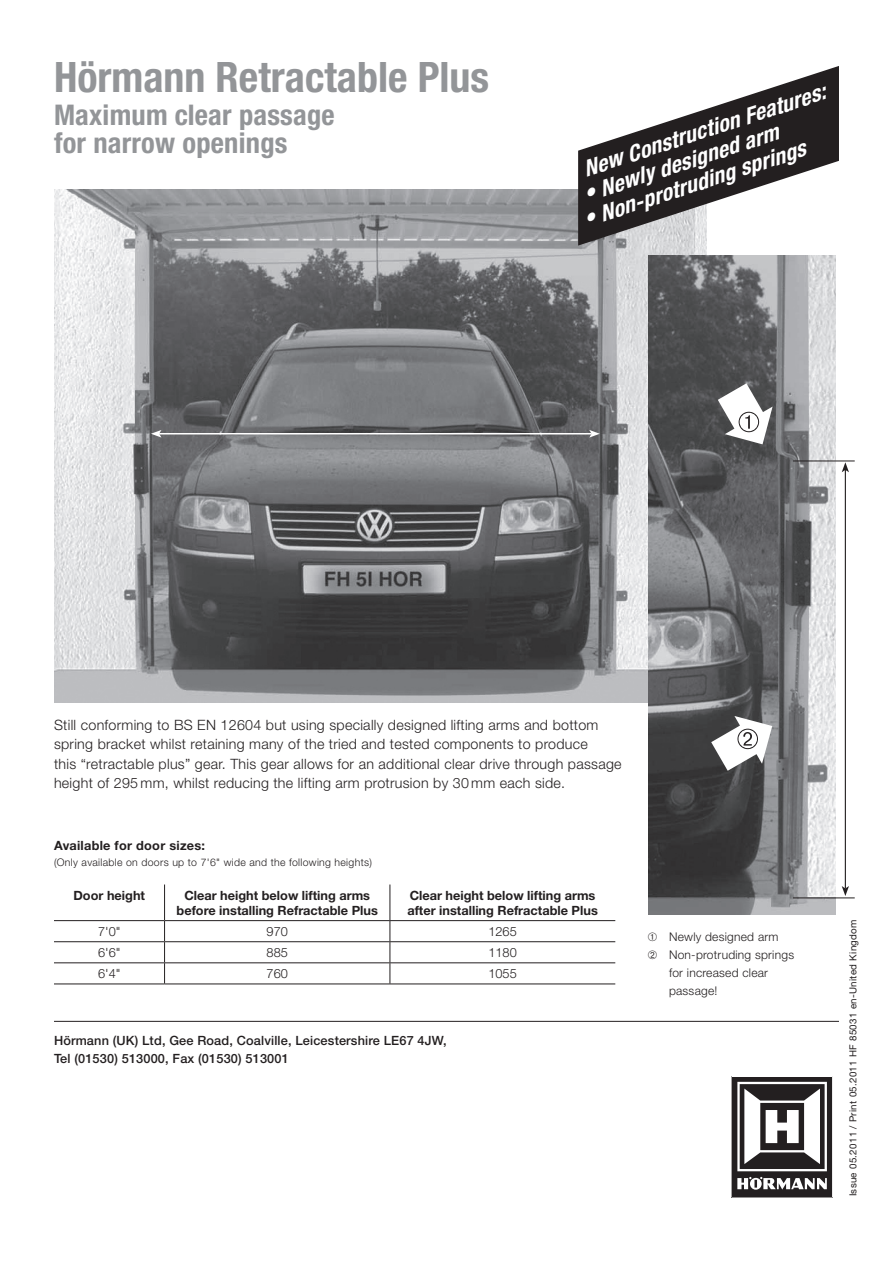
<style>
.page{position:relative;width:893px;height:1263px;background:#fff}
.page>*{position:absolute;margin:0;border:0;box-sizing:border-box;transform-origin:0 0}
.t1{font:700 condensed 42px "Hoermann Helvetica Neue";color:#939598}
.t2{font:700 condensed 28.5px/28.5px "Hoermann Helvetica Neue";letter-spacing:.01em;color:#939598}
.t3{font:italic 700 condensed 22.5px "Hoermann Helvetica Neue";color:#fff}
.t4{font:300 14.25px/19.5px "Hoermann Helvetica Neue";letter-spacing:.02em;color:#231f20}
.t5{font:700 12.75px/15px "Hoermann Helvetica Neue";color:#231f20;text-align:center}
.t6{font:500 12.75px/18px "Hoermann Helvetica Neue";letter-spacing:.01em;color:#231f20}
.t7{font:300 12.75px "Hoermann Helvetica Neue";color:#231f20}
.t8{font:700 12.75px "Hoermann Helvetica Neue";letter-spacing:.02em;color:#231f20}
.t9{font:300 12px "Hoermann Helvetica Neue";letter-spacing:.02em;color:#231f20}
.t10{font:300 10.5px "Hoermann Helvetica Neue";letter-spacing:.03em;color:#231f20}
.t11{font:9.75px "Hoermann Helvetica Neue Rm";letter-spacing:.03em;color:#231f20}
</style>
<div class="page">
<img style="left:54px;top:189px;width:652px;height:513px">
<img style="left:648px;top:255px;width:188px;height:659px">
<hr style="left:159px;top:433px;width:433px;height:1px;background:#fff">
<svg style="left:151px;top:430px;width:10px;height:8px"></svg>
<svg style="left:589px;top:430px;width:11px;height:8px"></svg>
<hr style="left:845px;top:470px;width:1px;height:418px;background:#231f20">
<svg style="left:842px;top:462px;width:7px;height:10px"></svg>
<svg style="left:842px;top:886px;width:7px;height:10px"></svg>
<hr style="left:793px;top:461px;width:62px;height:1px;background:#231f20">
<hr style="left:793px;top:897px;width:62px;height:1px;background:#231f20">
<svg style="left:718px;top:383px;width:55px;height:61px"></svg>
<svg style="left:711px;top:716px;width:61px;height:55px"></svg>
<svg style="left:731px;top:1076px;width:102px;height:121px"></svg>
<svg style="left:578px;top:66px;width:261px;height:180px;fill:#231f20"></svg>
<hr style="left:54px;top:1021px;width:785px;height:1px;background:#231f20">
<hr style="left:54px;top:983px;width:111px;height:1px;background:#231f20">
<hr style="left:165px;top:983px;width:225px;height:1px;background:#231f20">
<hr style="left:390px;top:983px;width:225px;height:1px;background:#231f20">
<hr style="left:164px;top:884px;width:1px;height:36px;background:#231f20">
<hr style="left:390px;top:884px;width:1px;height:36px;background:#231f20">
<hr style="left:54px;top:920px;width:111px;height:1px;background:#231f20">
<hr style="left:165px;top:920px;width:225px;height:1px;background:#231f20">
<hr style="left:390px;top:920px;width:225px;height:1px;background:#231f20">
<hr style="left:54px;top:941px;width:111px;height:1px;background:#231f20">
<hr style="left:165px;top:941px;width:225px;height:1px;background:#231f20">
<hr style="left:390px;top:941px;width:225px;height:1px;background:#231f20">
<hr style="left:54px;top:962px;width:111px;height:1px;background:#231f20">
<hr style="left:165px;top:962px;width:225px;height:1px;background:#231f20">
<svg style="left:164px;top:921px;width:1px;height:62px"></svg>
<hr style="left:390px;top:962px;width:225px;height:1px;background:#231f20">
<svg style="left:390px;top:921px;width:1px;height:62px"></svg>
<h1 class="t1" style="left:54px;top:48px;width:437px">Hörmann Retractable Plus</h1>
<h2 class="t2" style="left:54px;top:99px;width:282px">Maximum clear passage for narrow openings</h2>
<h3 class="t3" style="left:579px;top:154px;width:255px;rotate:-18deg">New Construction Features:</h3>
<h3 class="t3" style="left:579px;top:180px;width:205px;rotate:-18deg">• Newly designed arm</h3>
<h3 class="t3" style="left:579px;top:205px;width:234px;rotate:-18deg">• Non-protruding springs</h3>
<p class="t4" style="left:54px;top:714px;width:569px">Still conforming to BS EN 12604 but using specially designed lifting arms and bottom spring bracket whilst retaining many of the tried and tested components to produce<br>this “retractable plus” gear. This gear allows for an additional clear drive through passage height of 295 mm, whilst reducing the lifting arm protrusion by 30 mm each side.</p>
<p class="t8" style="left:54px;top:836px;width:153px">Available for door sizes:</p>
<p class="t10" style="left:54px;top:854px;width:319px">(Only available on doors up to 7'6" wide and the following heights)</p>
<p class="t5" style="left:74px;top:887px;width:73px">Door height</p>
<p class="t5" style="left:177px;top:887px;width:203px">Clear height below lifting arms before installing Refractable Plus</p>
<p class="t5" style="left:407px;top:887px;width:192px;text-align:left">Clear height below lifting arms after installing Refractable Plus</p>
<p class="t7" style="left:98px;top:922px;width:24px">7'0"</p>
<p class="t7" style="left:267px;top:922px;width:23px">970</p>
<p class="t7" style="left:488px;top:922px;width:30px">1265</p>
<p class="t7" style="left:98px;top:943px;width:24px">6'6"</p>
<p class="t7" style="left:267px;top:943px;width:23px">885</p>
<p class="t7" style="left:488px;top:943px;width:30px">1180</p>
<p class="t7" style="left:98px;top:964px;width:24px">6'4"</p>
<p class="t7" style="left:267px;top:964px;width:23px">760</p>
<p class="t7" style="left:488px;top:964px;width:30px">1055</p>
<p class="t6" style="left:54px;top:1030px;width:394px">Hörmann (UK) Ltd, Gee Road, Coalville, Leicestershire LE67 4JW,<br>Tel (01530) 513000, Fax (01530) 513001</p>
<p class="t9" style="left:648px;top:928px;width:132px">➀ Newly designed arm</p>
<p class="t9" style="left:648px;top:946px;width:148px">➁ Non-protruding springs</p>
<p class="t9" style="left:669px;top:964px;width:101px">for increased clear</p>
<p class="t9" style="left:669px;top:982px;width:50px">passage!</p>
<p class="t11" style="left:846px;top:1196px;width:278px;rotate:-90deg">Issue 05.2011 / Print 05.2011 HF 85031 en-United Kingdom</p>
</div>
